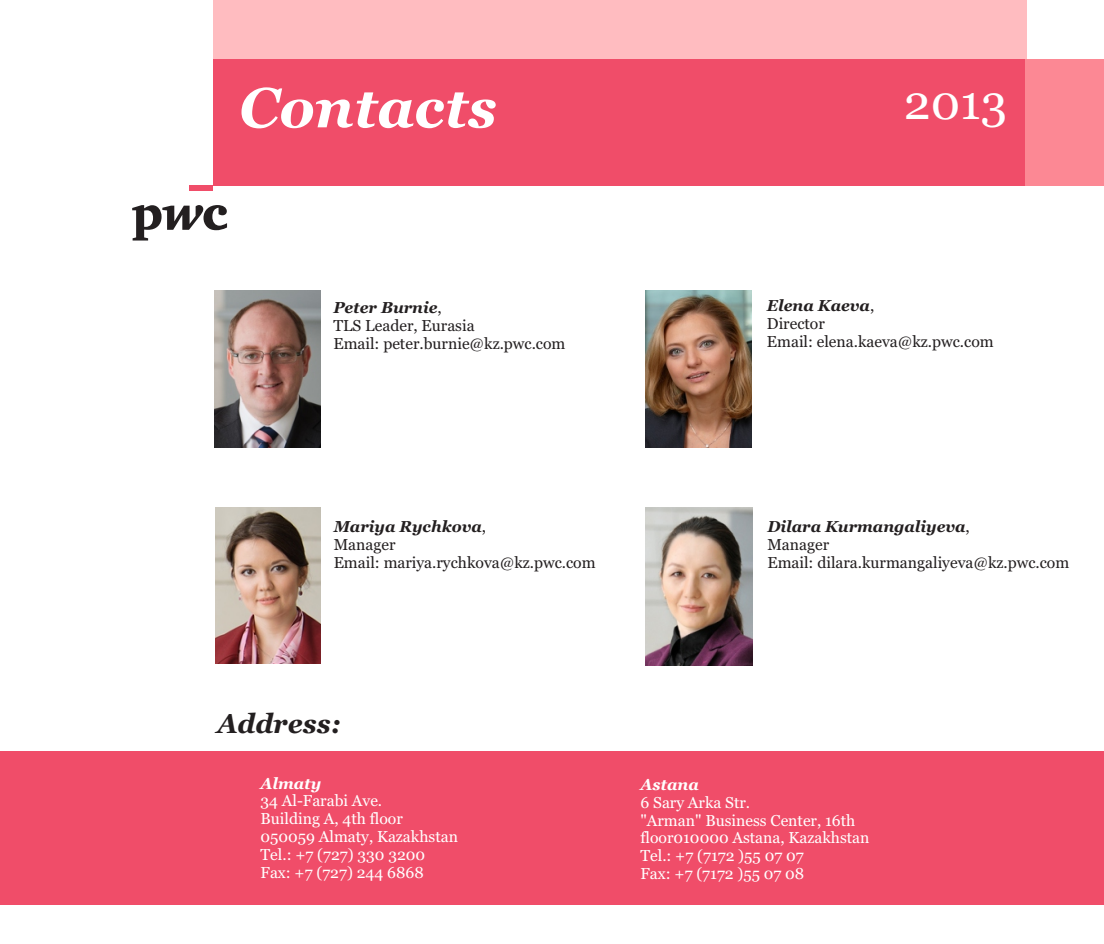
<style>
.page{position:relative;width:1104px;height:944px;background:#fff}
.page>*{position:absolute;margin:0;border:0;box-sizing:border-box;transform-origin:0 0}
.t1{font:italic 700 56.02px "Georgia";color:#fff}
.t2{font:47.93px "Georgia";color:#fff}
.t3{font:italic 700 27px "Georgia";color:#231f20}
.t4{font:15.75px/18px "Georgia";color:#231f20}
.t5{font:15.75px/18px "Georgia";color:#fff}
.t6{font:italic 700 15.75px "Georgia";color:#fff}
.s1{font-weight:700;font-style:italic}
</style>
<div class="page">
<div style="left:0;top:751px;width:1103px;height:153px;background:#f04d69"></div>
<div style="left:213px;top:0;width:813px;height:76px;background:#ffbcc0"></div>
<div style="left:189px;top:185px;width:24px;height:6px;background:#f04d69"></div>
<svg style="left:132px;top:205px;width:95px;height:36px"></svg>
<div style="left:213px;top:59px;width:812px;height:126px;background:#f04d69"></div>
<div style="left:1024px;top:59px;width:79px;height:127px;background:#fc8894"></div>
<img style="left:214px;top:290px;width:106px;height:158px">
<img style="left:646px;top:290px;width:105px;height:157px">
<img style="left:215px;top:507px;width:106px;height:157px">
<img style="left:645px;top:507px;width:107px;height:158px">
<h1 class="t1" style="left:239px;top:85px;width:259px">Contacts</h1>
<h2 class="t2" style="left:903px;top:83px;width:105px">2013</h2>
<p class="t4" style="left:333px;top:299px;width:233px"><span class="s1">Peter Burnie</span>,<br>TLS Leader, Eurasia<br>Email: peter.burnie@kz.pwc.com</p>
<p class="t4" style="left:766px;top:298px;width:228px"><span class="s1">Elena Kaeva</span>,<br>Director<br>Email: elena.kaeva@kz.pwc.com</p>
<p class="t4" style="left:334px;top:519px;width:263px"><span class="s1">Mariya Rychkova</span>,<br>Manager<br>Email: mariya.rychkova@kz.pwc.com</p>
<p class="t4" style="left:767px;top:519px;width:303px"><span class="s1">Dilara Kurmangaliyeva</span>,<br>Manager<br>Email: dilara.kurmangaliyeva@kz.pwc.com</p>
<h3 class="t3" style="left:217px;top:713px;width:125px">Address:</h3>
<p class="t6" style="left:260px;top:777px;width:62px">Almaty</p>
<p class="t5" style="left:260px;top:793px;width:199px">34 Al-Farabi Ave.<br>Building A, 4th floor<br>050059 Almaty, Kazakhstan<br>Tel.: +7 (727) 330 3200<br>Fax: +7 (727) 244 6868</p>
<p class="t6" style="left:640px;top:778px;width:60px">Astana</p>
<p class="t5" style="left:640px;top:794px;width:230px">6 Sary Arka Str.<br>"Arman" Business Center, 16th floor010000 Astana, Kazakhstan<br>Tel.: +7 (7172 )55 07 07<br>Fax: +7 (7172 )55 07 08</p>
</div>
